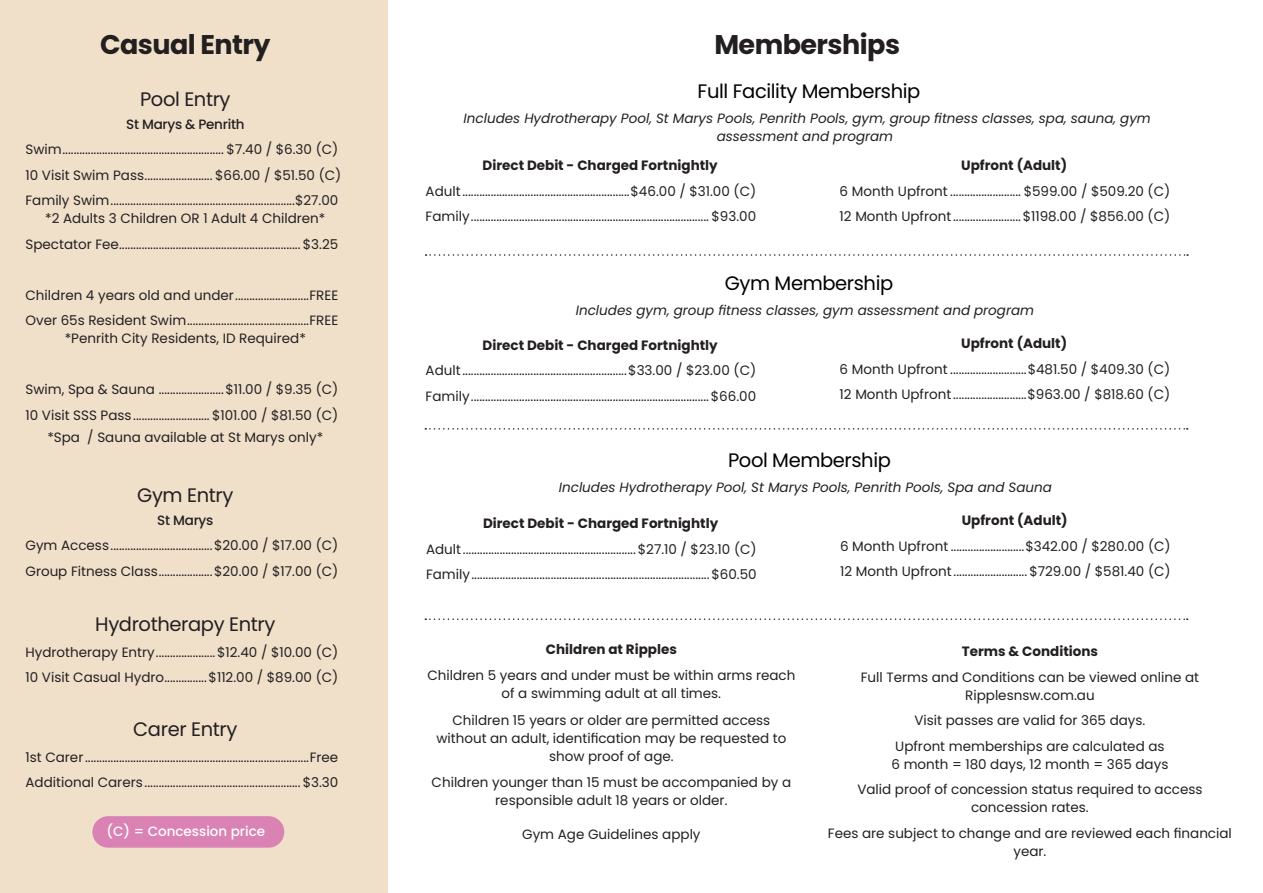
<style>
.page{position:relative;width:1263px;height:893px;background:#fff}
.page>*{position:absolute;margin:0;border:0;box-sizing:border-box;transform-origin:0 0}
.Body_1{font:700 27px "Poppins";letter-spacing:-.02em;color:#231f20}
.Header_2{font:700 27px "Poppins";letter-spacing:-.02em;color:#231f20}
.Body_1-2{font:19.5px "Poppins";letter-spacing:-.02em;color:#000}
.Header_2-2{font:19.5px "Poppins";letter-spacing:-.02em;color:#231f20}
.Body_1-3{font:19.5px "Poppins";letter-spacing:-.02em;color:#231f20}
.Body_1-4{font:13.5px/18px "Poppins";color:#231f20;text-align:center}
.Body_1-5{font:italic 13.5px/18px "Poppins";color:#231f20;text-align:center}
.Body_1-6{font:700 13.5px "Poppins";color:#231f20}
.Body_1-7{font:500 13.5px "Poppins";letter-spacing:-.02em;color:#231f20}
.t1{font:500 13.5px "Poppins";color:#fff}
</style>
<div class="page">
<div style="left:0;top:0;width:387px;height:893px;background:#f0e0ca"></div>
<div style="left:92px;top:816px;width:192px;height:32px;background:#db82b5;border-radius:16px"></div>
<svg style="left:426px;top:254px;width:762px;height:2px"></svg>
<svg style="left:425px;top:428px;width:763px;height:2px"></svg>
<svg style="left:425px;top:618px;width:763px;height:2px"></svg>
<p class="Body_1" style="left:100px;top:29px;width:172px">Casual Entry</p>
<p class="Body_1-3" style="left:140px;top:88px;width:92px">Pool Entry</p>
<p class="Body_1-7" style="left:126px;top:116px;width:120px">St Marys &amp; Penrith</p>
<p class="Body_1-4" style="left:26px;top:141px;width:314px">Swim......................................................... $7.40 / $6.30 (C)</p>
<p class="Body_1-4" style="left:26px;top:166px;width:317px">10 Visit Swim Pass........................ $66.00 / $51.50 (C)</p>
<p class="Body_1-4" style="left:26px;top:192px;width:314px">Family Swim.................................................................$27.00 *2 Adults 3 Children OR 1 Adult 4 Children*</p>
<p class="Body_1-4" style="left:26px;top:235px;width:314px">Spectator Fee................................................................ $3.25</p>
<p class="Body_1-4" style="left:26px;top:286px;width:314px">Children 4 years old and under..........................FREE</p>
<p class="Body_1-4" style="left:26px;top:312px;width:314px">Over 65s Resident Swim...........................................FREE *Penrith City Residents, ID Required*</p>
<p class="Body_1-4" style="left:26px;top:381px;width:314px">Swim, Spa &amp; Sauna .......................$11.00 / $9.35 (C)</p>
<p class="Body_1-4" style="left:26px;top:404px;width:314px;line-height:22.5px">10 Visit SSS Pass........................... $101.00 / $81.50 (C) *Spa / Sauna available at St Marys only*</p>
<p class="Body_1-3" style="left:137px;top:484px;width:98px">Gym Entry</p>
<p class="Body_1-7" style="left:157px;top:512px;width:58px">St Marys</p>
<p class="Body_1-4" style="left:26px;top:537px;width:314px">Gym Access....................................$20.00 / $17.00 (C)</p>
<p class="Body_1-4" style="left:26px;top:562px;width:314px">Group Fitness Class...................$20.00 / $17.00 (C)</p>
<p class="Header_2-2" style="left:95px;top:613px;width:182px">Hydrotherapy Entry</p>
<p class="Body_1-4" style="left:26px;top:643px;width:314px">Hydrotherapy Entry.....................$12.40 / $10.00 (C)</p>
<p class="Body_1-4" style="left:26px;top:669px;width:314px">10 Visit Casual Hydro...............$112.00 / $89.00 (C)</p>
<p class="Header_2-2" style="left:133px;top:718px;width:106px">Carer Entry</p>
<p class="Body_1-4" style="left:26px;top:748px;width:314px">1st Carer...............................................................................Free</p>
<p class="Body_1-4" style="left:26px;top:774px;width:314px">Additional Carers ....................................................... $3.30</p>
<p class="t1" style="left:106px;top:824px;width:160px">(C) = Concession price</p>
<p class="Header_2" style="left:714px;top:29px;width:187px">Memberships</p>
<p class="Body_1-2" style="left:698px;top:79px;width:224px">Full Facility Membership</p>
<p class="Body_1-5" style="left:464px;top:109px;width:689px">Includes Hydrotherapy Pool, St Marys Pools, Penrith Pools, gym, group fitness classes, spa, sauna, gym assessment and program</p>
<p class="Body_1-6" style="left:483px;top:158px;width:237px">Direct Debit - Charged Fortnightly</p>
<p class="Body_1-4" style="left:426px;top:182px;width:332px">Adult...........................................................$46.00 / $31.00 (C)</p>
<p class="Body_1-4" style="left:426px;top:208px;width:332px">Family.................................................................................... $93.00</p>
<p class="Body_1-6" style="left:961px;top:158px;width:107px">Upfront (Adult)</p>
<p class="Body_1-4" style="left:840px;top:182px;width:332px">6 Month Upfront ......................... $599.00 / $509.20 (C)</p>
<p class="Body_1-4" style="left:840px;top:208px;width:332px">12 Month Upfront........................$1198.00 / $856.00 (C)</p>
<p class="Body_1-2" style="left:725px;top:272px;width:170px">Gym Membership</p>
<p class="Body_1-5" style="left:576px;top:302px;width:460px">Includes gym, group fitness classes, gym assessment and program</p>
<p class="Body_1-6" style="left:483px;top:337px;width:237px">Direct Debit - Charged Fortnightly</p>
<p class="Body_1-4" style="left:426px;top:361px;width:332px">Adult..........................................................$33.00 / $23.00 (C)</p>
<p class="Body_1-4" style="left:426px;top:387px;width:332px">Family....................................................................................$66.00</p>
<p class="Body_1-6" style="left:961px;top:335px;width:107px">Upfront (Adult)</p>
<p class="Body_1-4" style="left:840px;top:360px;width:332px">6 Month Upfront ...........................$481.50 / $409.30 (C)</p>
<p class="Body_1-4" style="left:840px;top:385px;width:332px">12 Month Upfront..........................$963.00 / $818.60 (C)</p>
<p class="Body_1-2" style="left:728px;top:449px;width:164px">Pool Membership</p>
<p class="Body_1-5" style="left:559px;top:478px;width:495px">Includes Hydrotherapy Pool, St Marys Pools, Penrith Pools, Spa and Sauna</p>
<p class="Body_1-6" style="left:483px;top:516px;width:237px">Direct Debit - Charged Fortnightly</p>
<p class="Body_1-4" style="left:426px;top:540px;width:332px">Adult.............................................................$27.10 / $23.10 (C)</p>
<p class="Body_1-4" style="left:426px;top:566px;width:332px">Family....................................................................................$60.50</p>
<p class="Body_1-6" style="left:962px;top:513px;width:107px">Upfront (Adult)</p>
<p class="Body_1-4" style="left:840px;top:537px;width:332px">6 Month Upfront ..........................$342.00 / $280.00 (C)</p>
<p class="Body_1-4" style="left:840px;top:563px;width:332px">12 Month Upfront.......................... $729.00 / $581.40 (C)</p>
<p class="Body_1-6" style="left:546px;top:641px;width:133px">Children at Ripples</p>
<p class="Body_1-4" style="left:427px;top:667px;width:370px">Children 5 years and under must be within arms reach of a swimming adult at all times.</p>
<p class="Body_1-4" style="left:436px;top:711px;width:351px">Children 15 years or older are permitted access without an adult, identification may be requested to show proof of age.</p>
<p class="Body_1-4" style="left:432px;top:774px;width:361px">Children younger than 15 must be accompanied by a responsible adult 18 years or older.</p>
<p class="Body_1-4" style="left:522px;top:826px;width:180px">Gym Age Guidelines apply</p>
<p class="Body_1-6" style="left:962px;top:643px;width:138px">Terms &amp; Conditions</p>
<p class="Body_1-4" style="left:861px;top:668px;width:340px">Full Terms and Conditions can be viewed online at<br>Ripplesnsw.com.au</p>
<p class="Body_1-4" style="left:914px;top:711px;width:232px">Visit passes are valid for 365 days.</p>
<p class="Body_1-4" style="left:891px;top:737px;width:278px;text-align:left">Upfront memberships are calculated as<br>6 month = 180 days, 12 month = 365 days</p>
<p class="Body_1-4" style="left:857px;top:780px;width:347px">Valid proof of concession status required to access concession rates.</p>
<p class="Body_1-4" style="left:828px;top:824px;width:405px">Fees are subject to change and are reviewed each financial year.</p>
</div>
